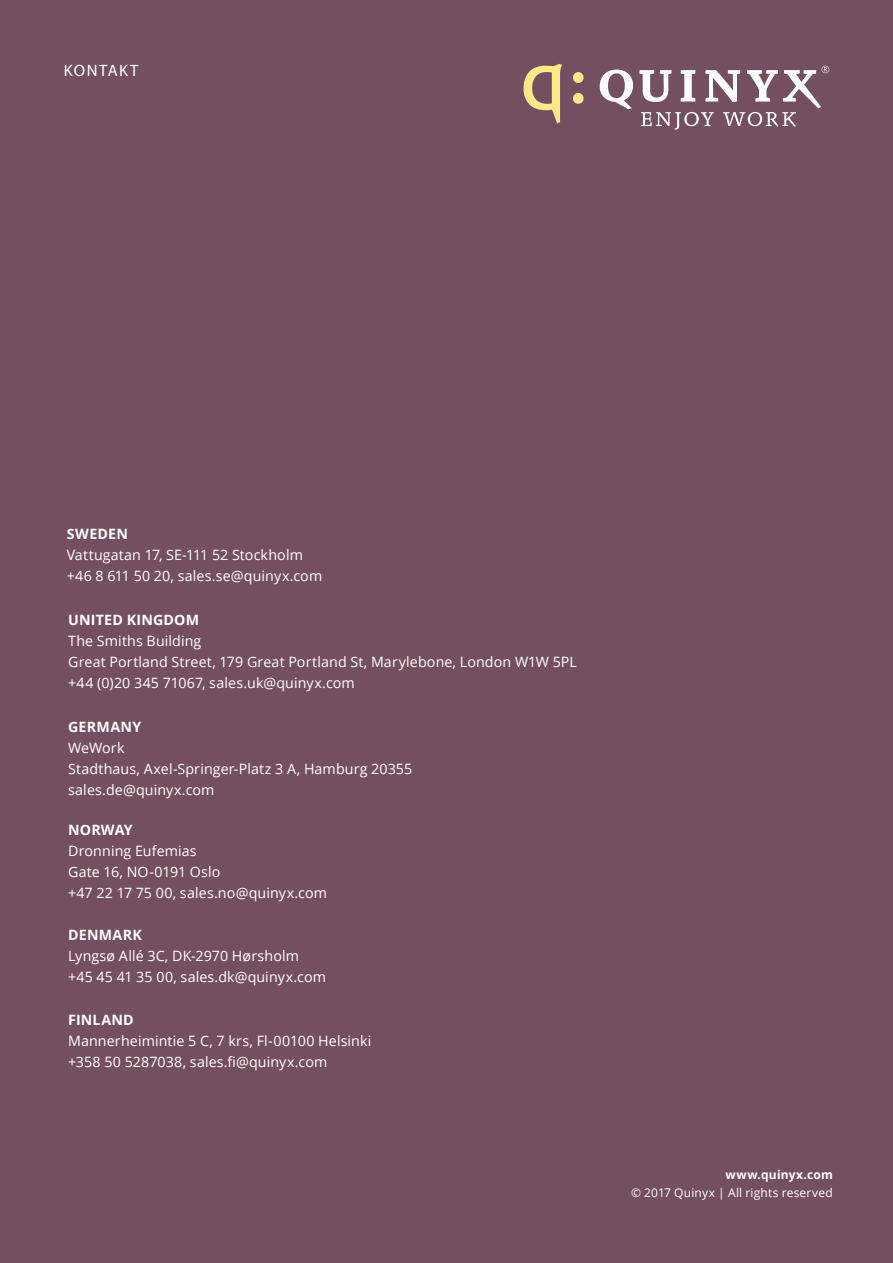
<style>
.page{position:relative;width:893px;height:1263px;background:#744f61}
.page>*{position:absolute;margin:0;border:0;box-sizing:border-box;transform-origin:0 0}
.t1{font:16.5px "Myriad Pro";letter-spacing:.085em;color:#fff}
.t2{font:14.25px/21px "Open Sans";letter-spacing:.005em;color:#fff}
.t3{font:700 14.25px "Open Sans";letter-spacing:.015em;color:#fff}
.t4{font:12px "Open Sans";letter-spacing:.015em;color:#fff}
.t5{font:700 12px "Open Sans";letter-spacing:.01em;color:#fff}
</style>
<div class="page">
<div style="left:573px;top:72px;width:11px;height:11px;background:#fee888;border-radius:50%"></div>
<div style="left:573px;top:93px;width:11px;height:11px;background:#fee888;border-radius:50%"></div>
<svg style="left:523px;top:64px;width:39px;height:59px"></svg>
<svg style="left:600px;top:70px;width:33px;height:39px"></svg>
<svg style="left:639px;top:66px;width:190px;height:64px"></svg>
<p class="t1" style="left:64px;top:60px;width:76px">KONTAKT</p>
<p class="t3" style="left:67px;top:523px;width:63px">SWEDEN</p>
<p class="t2" style="left:67px;top:543px;width:257px">Vattugatan 17, SE-111 52 Stockholm +46 8 611 50 20, sales.se@quinyx.com</p>
<p class="t3" style="left:68px;top:609px;width:133px">UNITED KINGDOM</p>
<p class="t2" style="left:68px;top:629px;width:510px">The Smiths Building<br>Great Portland Street, 179 Great Portland St, Marylebone, London W1W 5PL +44 (0)20 345 71067, sales.uk@quinyx.com</p>
<p class="t3" style="left:68px;top:717px;width:75px">GERMANY</p>
<p class="t2" style="left:68px;top:737px;width:346px">WeWork<br>Stadthaus, Axel-Springer-Platz 3 A, Hamburg 20355 sales.de@quinyx.com</p>
<p class="t3" style="left:68px;top:820px;width:66px">NORWAY</p>
<p class="t2" style="left:68px;top:840px;width:260px">Dronning Eufemias<br>Gate 16, NO-0191 Oslo<br>+47 22 17 75 00, sales.no@quinyx.com</p>
<p class="t3" style="left:68px;top:925px;width:75px">DENMARK</p>
<p class="t2" style="left:68px;top:945px;width:259px">Lyngsø Allé 3C, DK-2970 Hørsholm +45 45 41 35 00, sales.dk@quinyx.com</p>
<p class="t3" style="left:68px;top:1010px;width:67px">FINLAND</p>
<p class="t2" style="left:68px;top:1030px;width:305px">Mannerheimintie 5 C, 7 krs, Fl-00100 Helsinki +358 50 5287038, sales.fi@quinyx.com</p>
<p class="t5" style="left:726px;top:1166px;width:109px">www.quinyx.com</p>
<p class="t4" style="left:631px;top:1184px;width:203px">© 2017 Quinyx | All rights reserved</p>
</div>
